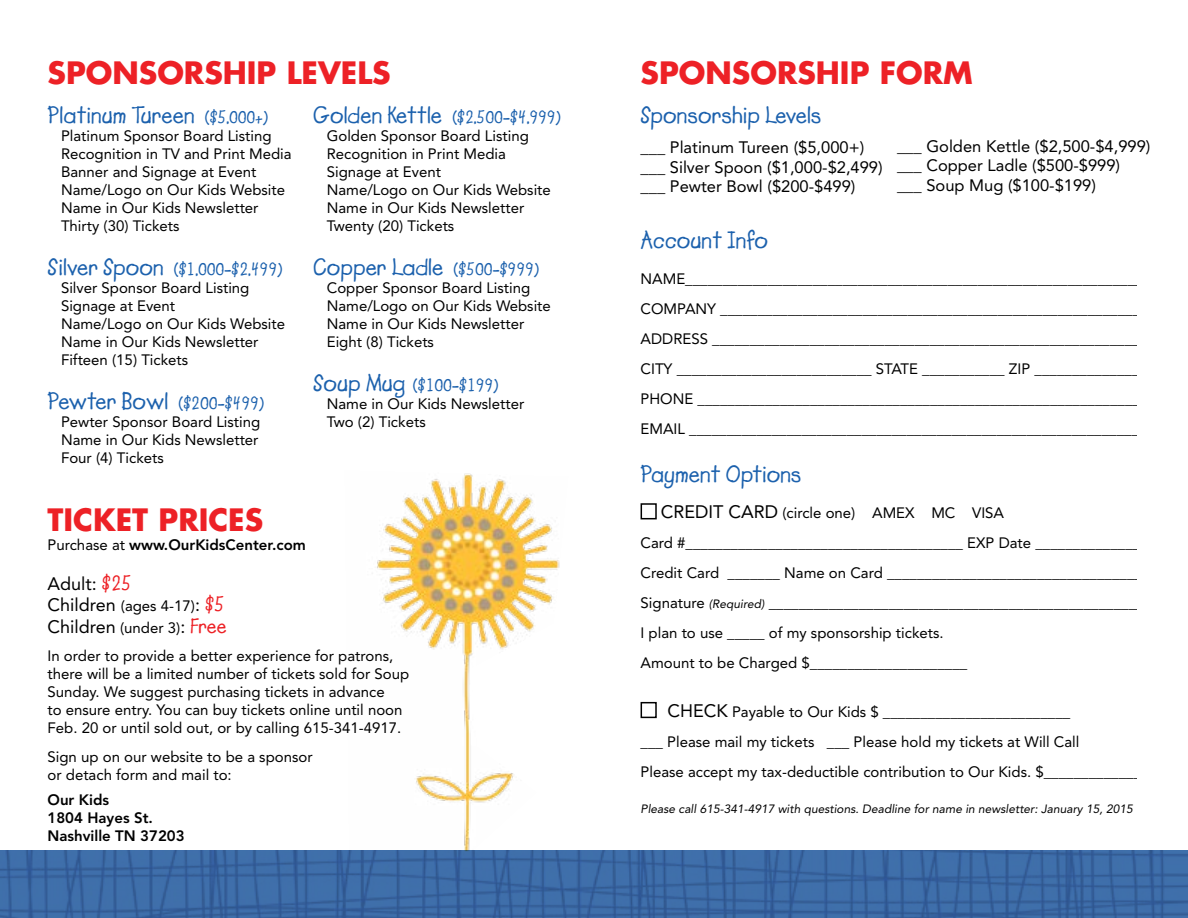
<style>
.page{position:relative;width:1188px;height:918px;background:#fff}
.page>*{position:absolute;margin:0;border:0;box-sizing:border-box;transform-origin:0 0}
.t1{font:700 30px "Futura";color:#ed2126}
.t2{font:24px "Lemonade ICG Bold";color:#1c61ad}
.t3{font:18px "Lemonade ICG Bold";color:#1c61ad}
.t4{font:18px "Avenir";color:#000}
.t5{font:16.5px/19.8px "Avenir";color:#000}
.t6{font:15px/18px "Avenir";color:#000}
.t7{font:800 15px/18px "Avenir";color:#000}
.t8{font:italic 12px "Avenir";color:#000}
.s1{font-size:18px}
.s2{font-size:24px}
.s3{font-weight:400}
.s4{font-family:"Lemonade ICG Bold";font-size:21px;color:#ed2126}
.s5{font-size:15px}
.s6{font-style:italic;font-size:12px}
</style>
<div class="page">
<img style="left:377px;top:473px;width:183px;height:377px">
<div style="left:641px;top:503px;width:16px;height:16px;border:2px solid #000"></div>
<div style="left:641px;top:702px;width:16px;height:16px;border:2px solid #000"></div>
<svg style="left:0;top:850px;width:1188px;height:68px;background:#3b68a4"></svg>
<h1 class="t1" style="left:48px;top:52px;width:345px">SPONSORSHIP LEVELS</h1>
<h2 class="t2" style="left:48px;top:101px;width:222px">Platinum Tureen <span class="s1">($5,000+)</span></h2>
<p class="t6" style="left:61px;top:127px;width:232px">Platinum Sponsor Board Listing<br>Recognition in TV and Print Media<br>Banner and Signage at Event<br>Name/Logo on Our Kids Website<br>Name in Our Kids Newsletter<br>Thirty (30) Tickets</p>
<p class="t3" style="left:48px;top:258px;width:236px"><span class="s2">Silver Spoon</span> ($1,000-$2,499)</p>
<p class="t6" style="left:61px;top:279px;width:226px">Silver Sponsor Board Listing<br>Signage at Event<br>Name/Logo on Our Kids Website<br>Name in Our Kids Newsletter<br>Fifteen (15) Tickets</p>
<p class="t3" style="left:48px;top:392px;width:218px"><span class="s2">Pewter Bowl</span> ($200-$499)</p>
<p class="t6" style="left:61px;top:412px;width:201px;text-align:justify">Pewter Sponsor Board Listing Name in Our Kids Newsletter Four (4) Tickets</p>
<h1 class="t1" style="left:48px;top:499px;width:217px">TICKET PRICES</h1>
<p class="t3" style="left:313px;top:106px;width:249px"><span class="s2">Golden Kettle</span> ($2,500-$4,999)</p>
<p class="t6" style="left:327px;top:127px;width:226px">Golden Sponsor Board Listing<br>Recognition in Print Media<br>Signage at Event<br>Name/Logo on Our Kids Website<br>Name in Our Kids Newsletter<br>Twenty (20) Tickets</p>
<h2 class="t2" style="left:313px;top:253px;width:227px">Copper Ladle <span class="s1">($500-$999)</span></h2>
<p class="t6" style="left:327px;top:279px;width:226px">Copper Sponsor Board Listing<br>Name/Logo on Our Kids Website<br>Name in Our Kids Newsletter<br>Eight (8) Tickets</p>
<p class="t3" style="left:313px;top:374px;width:187px"><span class="s2">Soup Mug</span> ($100-$199)</p>
<p class="t6" style="left:327px;top:394px;width:199px">Name in Our Kids Newsletter<br>Two (2) Tickets</p>
<p class="t7" style="left:48px;top:536px;width:260px"><span class="s3">Purchase at</span> www.OurKidsCenter.com</p>
<p class="t4" style="left:48px;top:573px;width:85px">Adult: <span class="s4">$25</span></p>
<p class="t6" style="left:48px;top:597px;width:178px"><span class="s1">Children</span> (ages 4-17)<span class="s1">:</span> <span class="s4">$5</span></p>
<p class="t4" style="left:48px;top:616px;width:181px">Children <span class="s5">(under 3)</span>: <span class="s4">Free</span></p>
<p class="t6" style="left:48px;top:647px;width:363px">In order to provide a better experience for patrons, there will be a limited number of tickets sold for Soup Sunday. We suggest purchasing tickets in advance<br>to ensure entry. You can buy tickets online until noon Feb. 20 or until sold out, or by calling 615-341-4917.</p>
<p class="t6" style="left:48px;top:748px;width:267px">Sign up on our website to be a sponsor or detach form and mail to:</p>
<p class="t7" style="left:48px;top:791px;width:139px">Our Kids<br>1804 Hayes St.<br>Nashville TN 37203</p>
<h1 class="t1" style="left:641px;top:52px;width:334px">SPONSORSHIP FORM</h1>
<h2 class="t2" style="left:641px;top:101px;width:183px">Sponsorship Levels</h2>
<p class="t5" style="left:641px;top:137px;width:244px">___ Platinum Tureen ($5,000+) ___ Silver Spoon ($1,000-$2,499) ___ Pewter Bowl ($200-$499)</p>
<p class="t5" style="left:897px;top:136px;width:255px">___ Golden Kettle ($2,500-$4,999) ___ Copper Ladle ($500-$999)<br>___ Soup Mug ($100-$199)</p>
<h2 class="t2" style="left:641px;top:226px;width:129px">Account Info</h2>
<p class="t6" style="left:641px;top:264px;width:511px;line-height:30px">NAME______________________________________________________________ COMPANY _________________________________________________________ ADDRESS __________________________________________________________ CITY __________________________ STATE ___________ ZIP _______________ PHONE ____________________________________________________________ EMAIL _____________________________________________________________</p>
<h2 class="t2" style="left:641px;top:460px;width:163px">Payment Options</h2>
<p class="t6" style="left:641px;top:498px;width:516px;line-height:30px;text-indent:20px"><span class="s1">CREDIT CARD</span> (circle one) AMEX MC VISA<br>Card #_____________________________________ EXP Date ________________ Credit Card _______ Name on Card ___________________________________ Signature <span class="s6">(Required)</span> ___________________________________________________ I plan to use _____ of my sponsorship tickets.<br>Amount to be Charged $_____________________</p>
<p class="t6" style="left:641px;top:697px;width:510px;line-height:30px;text-indent:27px"><span class="s1">CHECK</span> Payable to Our Kids $ _________________________<br>___ Please mail my tickets ___ Please hold my tickets at Will Call<br>Please accept my tax-deductible contribution to Our Kids. $______________</p>
<p class="t8" style="left:641px;top:802px;width:494px">Please call 615-341-4917 with questions. Deadline for name in newsletter: January 15, 2015</p>
</div>
